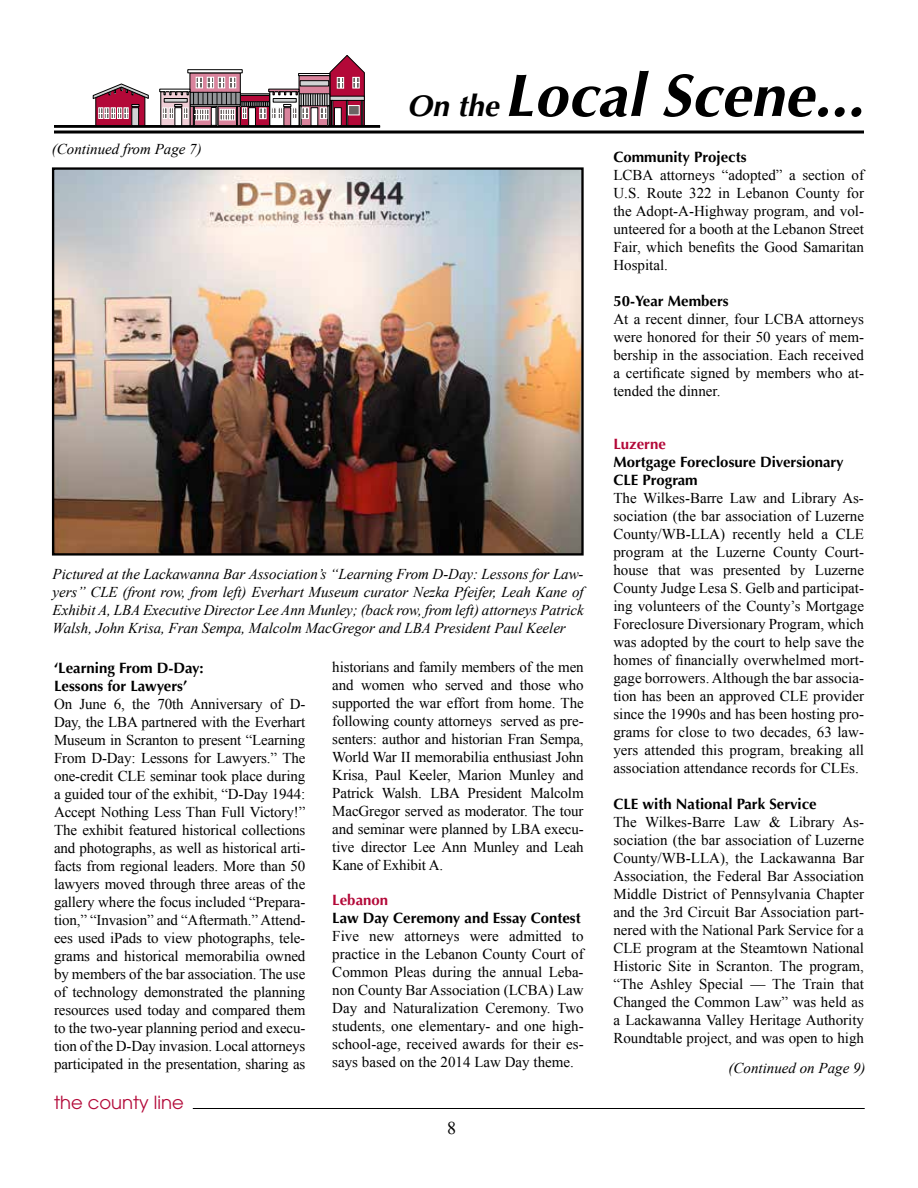
<style>
.page{position:relative;width:918px;height:1188px;background:#fff}
.page>*{position:absolute;margin:0;border:0;box-sizing:border-box;transform-origin:0 0}
.t1{font:italic 700 60px "Optima";color:#000}
.t2{font:18px "Avant Garde";color:#b30838}
.t3{font:18px "Times New Roman";color:#000}
.t4{font:15px/18px "Times New Roman";color:#000;text-align:justify}
.t5{font:italic 15px/18px "Times New Roman";letter-spacing:-.005em;color:#000;text-align:justify}
.t6{font:700 15px/18px "Optima";color:#000}
.t7{font:700 15px "Optima";color:#b30838}
.s1{font-size:30px}
</style>
<div class="page">
<hr style="left:193px;top:1108px;width:672px;height:1px;background:#000">
<hr style="left:54px;top:131px;width:810px;height:3px;background:#000">
<div style="left:54px;top:125px;width:326px;height:3px;border:1px solid #000"></div>
<svg style="left:161px;top:92px;width:2px;height:34px"></svg>
<div style="left:160px;top:89px;width:30px;height:3px;background:#fff;border:1px solid #000"></div>
<svg style="left:163px;top:55px;width:202px;height:71px"></svg>
<svg style="left:93px;top:84px;width:56px;height:42px"></svg>
<img style="left:55px;top:170px;width:526px;height:383px">
<div style="left:52px;top:167px;width:532px;height:389px;border:2px solid #000"></div>
<p class="t5" style="left:52px;top:140px;width:151px">(Continued from Page 7)</p>
<h1 class="t1" style="left:407px;top:61px;width:458px"><span class="s1">On the</span> Local Scene...</h1>
<p class="t6" style="left:613px;top:148px;width:135px">Community Projects</p>
<p class="t4" style="left:613px;top:166px;width:252px">LCBA attorneys “adopted” a section of U.S. Route 322 in Lebanon County for the Adopt-A-Highway program, and vol&shy;unteered for a booth at the Lebanon Street Fair, which benefits the Good Samaritan Hospital.</p>
<p class="t6" style="left:613px;top:292px;width:117px">50-Year Members</p>
<p class="t4" style="left:613px;top:310px;width:252px">At a recent dinner, four LCBA attorneys were honored for their 50 years of mem&shy;bership in the association. Each received a certificate signed by members who at&shy;tended the dinner.</p>
<p class="t5" style="left:53px;top:565px;width:533px">Pictured at the Lackawanna Bar Association’s “Learning From D-Day: Lessons for Law&shy;yers” CLE (front row, from left) Everhart Museum curator Nezka Pfeifer, Leah Kane of Exhibit A, LBA Executive Director Lee Ann Munley; (back row, from left) attorneys Patrick Walsh, John Krisa, Fran Sempa, Malcolm MacGregor and LBA President Paul Keeler</p>
<p class="t6" style="left:54px;top:659px;width:151px">‘Learning From D-Day:<br>Lessons for Lawyers’</p>
<p class="t4" style="left:54px;top:695px;width:253px">On June 6, the 70th Anniversary of D-Day, the LBA partnered with the Everhart Museum in Scranton to present “Learning From D-Day: Lessons for Lawyers.” The one-credit CLE seminar took place during a guided tour of the exhibit, “D-Day 1944:<br>Accept Nothing Less Than Full Victory!” The exhibit featured historical collections and photographs, as well as historical arti&shy;facts from regional leaders. More than 50 lawyers moved through three areas of the gallery where the focus included “Prepara&shy;tion,” “Invasion” and “Aftermath.” Attend&shy;ees used iPads to view photographs, tele&shy;grams and historical memorabilia owned by members of the bar association. The use of technology demonstrated the planning resources used today and compared them to the two-year planning period and execu&shy;tion of the D-Day invasion. Local attorneys participated in the presentation, sharing as</p>
<p class="t2" style="left:54px;top:1092px;width:131px">the county line</p>
<p class="t4" style="left:332px;top:658px;width:253px">historians and family members of the men and women who served and those who supported the war effort from home. The following county attorneys served as pre&shy;senters: author and historian Fran Sempa, World War II memorabilia enthusiast John Krisa, Paul Keeler, Marion Munley and Patrick Walsh. LBA President Malcolm MacGregor served as moderator. The tour and seminar were planned by LBA execu&shy;tive director Lee Ann Munley and Leah Kane of Exhibit A.</p>
<p class="t7" style="left:332px;top:891px;width:57px">Lebanon</p>
<p class="t6" style="left:332px;top:909px;width:250px">Law Day Ceremony and Essay Contest</p>
<p class="t4" style="left:332px;top:927px;width:253px">Five new attorneys were admitted to practice in the Lebanon County Court of Common Pleas during the annual Leba&shy;non County Bar Association (LCBA) Law Day and Naturalization Ceremony. Two students, one elementary- and one high&shy;school-age, received awards for their es&shy;says based on the 2014 Law Day theme.</p>
<p class="t3" style="left:447px;top:1116px;width:10px">8</p>
<p class="t7" style="left:613px;top:435px;width:54px">Luzerne</p>
<p class="t6" style="left:613px;top:453px;width:232px">Mortgage Foreclosure Diversionary<br>CLE Program</p>
<p class="t4" style="left:613px;top:488px;width:252px">The Wilkes-Barre Law and Library As&shy;sociation (the bar association of Luzerne County/WB-LLA) recently held a CLE program at the Luzerne County Court&shy;house that was presented by Luzerne County Judge Lesa S. Gelb and participat&shy;ing volunteers of the County’s Mortgage Foreclosure Diversionary Program, which was adopted by the court to help save the homes of financially overwhelmed mort&shy;gage borrowers. Although the bar associa&shy;tion has been an approved CLE provider since the 1990s and has been hosting pro&shy;grams for close to two decades, 63 law&shy;yers attended this program, breaking all association attendance records for CLEs.</p>
<p class="t6" style="left:613px;top:795px;width:205px">CLE with National Park Service</p>
<p class="t4" style="left:613px;top:812px;width:252px">The Wilkes-Barre Law &amp; Library As&shy;sociation (the bar association of Luzerne County/WB-LLA), the Lackawanna Bar Association, the Federal Bar Association Middle District of Pennsylvania Chapter and the 3rd Circuit Bar Association part&shy;nered with the National Park Service for a CLE program at the Steamtown National Historic Site in Scranton. The program, “The Ashley Special — The Train that Changed the Common Law” was held as a Lackawanna Valley Heritage Authority Roundtable project, and was open to high</p>
<p class="t5" style="left:729px;top:1059px;width:139px">(Continued on Page 9)</p>
</div>
